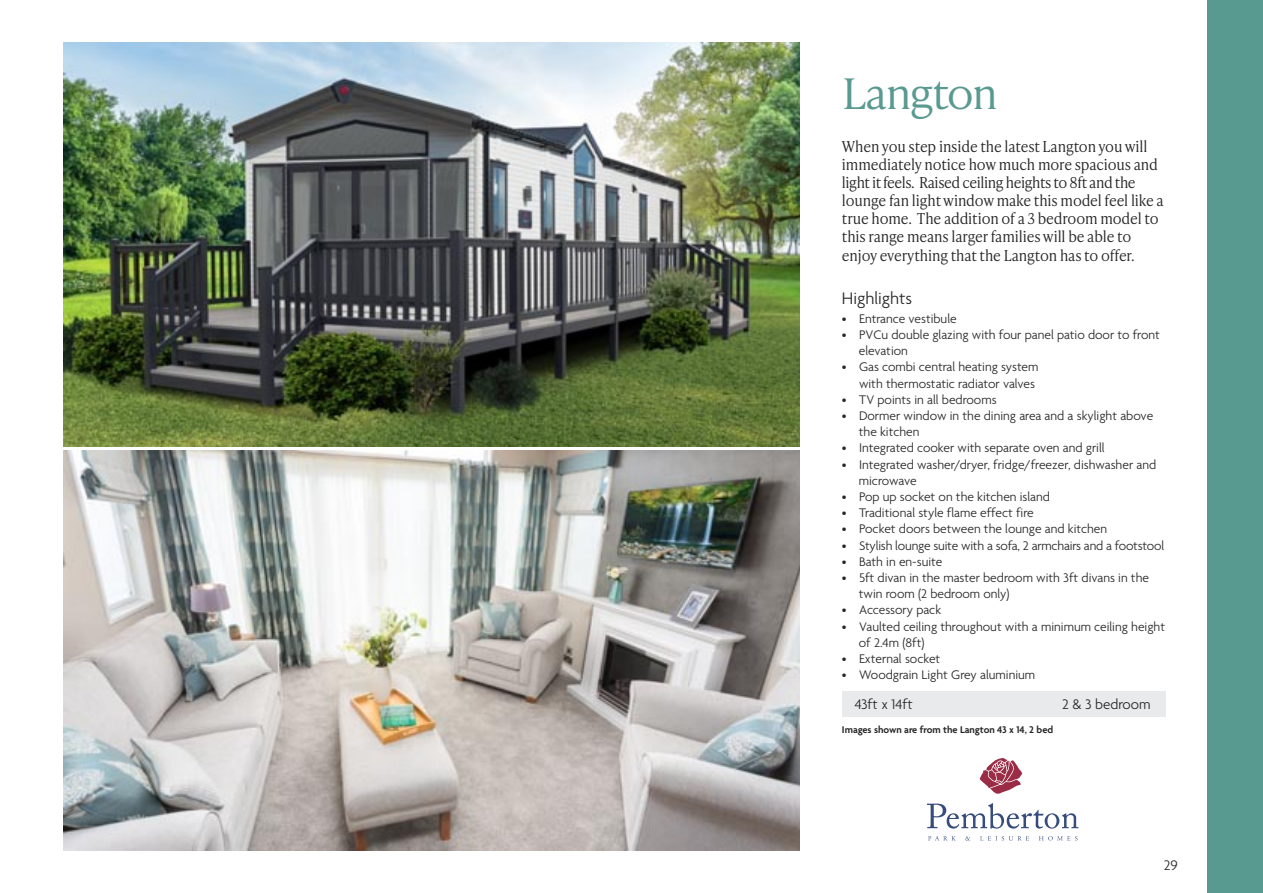
<style>
.page{position:relative;width:1263px;height:893px;background:#fff}
.page>*{position:absolute;margin:0;border:0;box-sizing:border-box;transform-origin:0 0}
.t1{font:300 42px "Ivy Presto Text";letter-spacing:-.04em;color:#599a90;scale:1.05 1}
.t2{font:300 18px "Agenda";color:#272526}
.t3{font:300 15px/18.1px "Ivy Presto Text";letter-spacing:-.01em;color:#272526;scale:.96 1}
.t4{font:300 15px "Agenda";color:#272526}
.t5{font:300 13.5px/16.2px "Agenda";color:#272526}
.t6{font:600 10.5px "Agenda";color:#272526}
</style>
<div class="page">
<img style="left:64px;top:43px;width:735px;height:403px">
<img style="left:64px;top:451px;width:735px;height:399px">
<svg style="left:928px;top:836px;width:28px;height:4px"></svg>
<svg style="left:965px;top:836px;width:5px;height:4px"></svg>
<svg style="left:980px;top:836px;width:49px;height:5px"></svg>
<svg style="left:1039px;top:836px;width:38px;height:5px"></svg>
<svg style="left:927px;top:803px;width:151px;height:26px"></svg>
<svg style="left:979px;top:758px;width:44px;height:36px"></svg>
<div style="left:1208px;top:0;width:55px;height:893px;background:#599a90"></div>
<div style="left:842px;top:692px;width:323px;height:25px;background:#e8eaec"></div>
<h1 class="t1" style="left:842px;top:76px;width:150px">Langton</h1>
<p class="t3" style="left:842px;top:139px;width:337px">When you step inside the latest Langton you will immediately notice how much more spacious and light it feels. Raised ceiling heights to 8ft and the lounge fan light window make this model feel like a true home. The addition of a 3 bedroom model to this range means larger families will be able to enjoy everything that the Langton has to offer.</p>
<h2 class="t2" style="left:842px;top:292px;width:72px">Highlights</h2>
<p class="t5" style="left:842px;top:311px;width:116px">• Entrance vestibule</p>
<p class="t5" style="left:859px;top:328px;width:303px;text-indent:-17px">• PVCu double glazing with four panel patio door to front elevation</p>
<p class="t5" style="left:842px;top:360px;width:198px;text-align:right">• Gas combi central heating system with thermostatic radiator valves</p>
<p class="t5" style="left:842px;top:392px;width:156px">• TV points in all bedrooms</p>
<p class="t5" style="left:859px;top:409px;width:296px;text-indent:-17px">• Dormer window in the dining area and a skylight above the kitchen</p>
<p class="t5" style="left:842px;top:441px;width:264px">• Integrated cooker with separate oven and grill</p>
<p class="t5" style="left:859px;top:457px;width:299px;text-indent:-17px">• Integrated washer/dryer, fridge/freezer, dishwasher and microwave</p>
<p class="t5" style="left:842px;top:490px;width:210px">• Pop up socket on the kitchen island</p>
<p class="t5" style="left:842px;top:506px;width:193px">• Traditional style flame effect fire</p>
<p class="t5" style="left:842px;top:522px;width:267px">• Pocket doors between the lounge and kitchen</p>
<p class="t5" style="left:842px;top:538px;width:324px">• Stylish lounge suite with a sofa, 2 armchairs and a footstool</p>
<p class="t5" style="left:842px;top:554px;width:102px">• Bath in en-suite</p>
<p class="t5" style="left:859px;top:571px;width:292px;text-indent:-17px">• 5ft divan in the master bedroom with 3ft divans in the twin room (2 bedroom only)</p>
<p class="t5" style="left:842px;top:603px;width:101px">• Accessory pack</p>
<p class="t5" style="left:859px;top:619px;width:308px;text-indent:-17px">• Vaulted ceiling throughout with a minimum ceiling height of 2.4m (8ft)</p>
<p class="t5" style="left:842px;top:652px;width:100px">• External socket</p>
<p class="t5" style="left:842px;top:668px;width:195px">• Woodgrain Light Grey aluminium</p>
<p class="t4" style="left:855px;top:698px;width:60px">43ft x 14ft</p>
<p class="t4" style="left:1062px;top:698px;width:90px">2 &amp; 3 bedroom</p>
<p class="t6" style="left:842px;top:726px;width:213px">Images shown are from the Langton 43 x 14, 2 bed</p>
<p class="t4" style="left:1164px;top:859px;width:16px">29</p>
</div>
